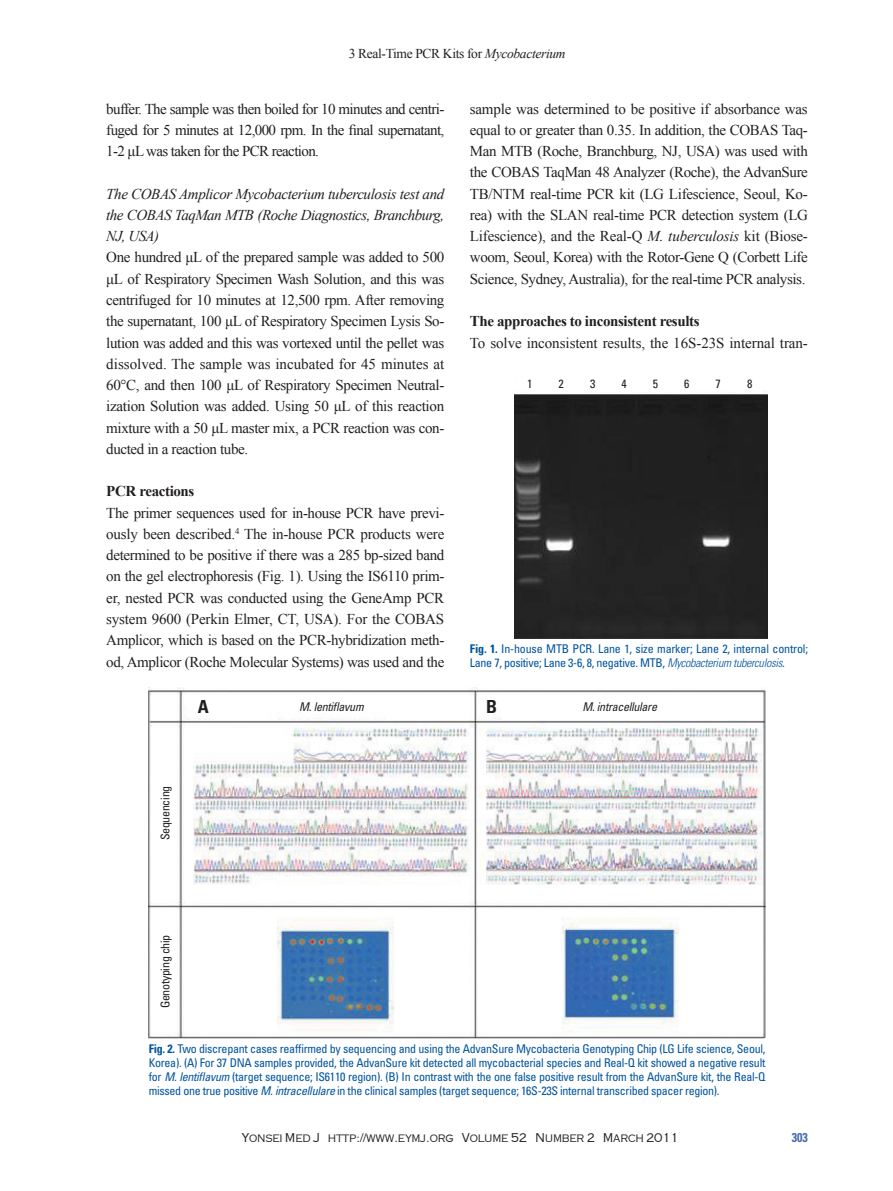
<style>
.page{position:relative;width:893px;height:1191px;background:#fff}
.page>*{position:absolute;margin:0;border:0;box-sizing:border-box;transform-origin:0 0}
.정규{font:700 condensed 18px "Univers LT Std";color:#231f20}
.본문_YMJ{font:15px/21.3px "Times New Roman";letter-spacing:-.025em;color:#231f20;text-align:justify}
.본문_YMJ-2{font:italic 15px/21.3px "Times New Roman";letter-spacing:-.035em;color:#231f20;text-align:justify}
.본문_YMJ-3{font:15px "Times New Roman";letter-spacing:-.005em;color:#231f20}
.본문_YMJ-4{font:700 15px "Times New Roman";letter-spacing:-.025em;color:#231f20}
.런닝_YMJ{font:13.5px "Times New Roman";letter-spacing:-.025em;color:#231f20}
.t1{font:700 condensed 12.75px "Univers LT Std";color:#446aab;scale:.95 1}
.사진설명_YMJ{font:condensed 12px/14.2px "Univers LT Std";letter-spacing:-.025em;color:#01549c;text-align:justify}
.t2{font:300 12px "Metalcut";letter-spacing:-.025em;color:#231f20}
.사진설명_YMJ-2{font:condensed 12px "Univers LT Std";letter-spacing:-.025em;color:#231f20}
.사진설명_YMJ-3{font:italic condensed 12px "Univers LT Std";letter-spacing:-.025em;color:#231f20}
.s1{font-style:italic}
.s2{font-weight:700}
.s3{font-weight:300;font-style:italic}
</style>
<div class="page">
<img style="left:149px;top:687px;width:616px;height:351px">
<div style="left:514px;top:394px;width:253px;height:244px;background:#222"></div>
<p class="런닝_YMJ" style="left:349px;top:44px;width:218px">3 Real-Time PCR Kits for <span class="s1">Mycobacterium</span></p>
<p class="본문_YMJ" style="left:106px;top:98px;width:340px">buffer. The sample was then boiled for 10 minutes and centri&shy;fuged for 5 minutes at 12,000 rpm. In the final supernatant, 1-2 μL was taken for the PCR reaction.</p>
<p class="본문_YMJ-2" style="left:106px;top:183px;width:340px">The COBAS Amplicor Mycobacterium tuberculosis test and the COBAS TaqMan MTB (Roche Diagnostics, Branchburg, NJ, USA)</p>
<p class="본문_YMJ" style="left:106px;top:246px;width:340px">One hundred μL of the prepared sample was added to 500 μL of Respiratory Specimen Wash Solution, and this was centrifuged for 10 minutes at 12,500 rpm. After removing the supernatant, 100 μL of Respiratory Specimen Lysis So&shy;lution was added and this was vortexed until the pellet was dissolved. The sample was incubated for 45 minutes at 60°C, and then 100 μL of Respiratory Specimen Neutral&shy;ization Solution was added. Using 50 μL of this reaction mixture with a 50 μL master mix, a PCR reaction was con&shy;ducted in a reaction tube.</p>
<p class="본문_YMJ-4" style="left:106px;top:481px;width:90px">PCR reactions</p>
<p class="본문_YMJ" style="left:106px;top:502px;width:340px">The primer sequences used for in-house PCR have previ&shy;ously been described.<sup>4</sup> The in-house PCR products were determined to be positive if there was a 285 bp-sized band on the gel electrophoresis (Fig. 1). Using the IS6110 prim&shy;er, nested PCR was conducted using the GeneAmp PCR system 9600 (Perkin Elmer, CT, USA). For the COBAS Amplicor, which is based on the PCR-hybridization meth&shy;od, Amplicor (Roche Molecular Systems) was used and the</p>
<p class="본문_YMJ" style="left:470px;top:98px;width:340px">sample was determined to be positive if absorbance was equal to or greater than 0.35. In addition, the COBAS Taq-Man MTB (Roche, Branchburg, NJ, USA) was used with the COBAS TaqMan 48 Analyzer (Roche), the AdvanSure TB/NTM real-time PCR kit (LG Lifescience, Seoul, Ko&shy;rea) with the SLAN real-time PCR detection system (LG Lifescience), and the Real-Q <span class="s1">M. tuberculosis</span> kit (Biose&shy;woom, Seoul, Korea) with the Rotor-Gene Q (Corbett Life Science, Sydney, Australia), for the real-time PCR analysis.</p>
<p class="본문_YMJ-4" style="left:470px;top:311px;width:231px">The approaches to inconsistent results</p>
<p class="본문_YMJ-3" style="left:470px;top:332px;width:340px">To solve inconsistent results, the 16S-23S internal tran-</p>
<p class="사진설명_YMJ-2" style="left:527px;top:376px;width:7px">1</p>
<p class="사진설명_YMJ-2" style="left:559px;top:376px;width:7px">2</p>
<p class="사진설명_YMJ-2" style="left:590px;top:376px;width:7px">3</p>
<p class="사진설명_YMJ-2" style="left:621px;top:376px;width:7px">4</p>
<p class="사진설명_YMJ-2" style="left:653px;top:376px;width:7px">5</p>
<p class="사진설명_YMJ-2" style="left:684px;top:376px;width:7px">6</p>
<p class="사진설명_YMJ-2" style="left:716px;top:376px;width:7px">7</p>
<p class="사진설명_YMJ-2" style="left:747px;top:376px;width:7px">8</p>
<p class="사진설명_YMJ" style="left:470px;top:641px;width:340px"><span class="s2">Fig. 1.</span> In-house MTB PCR. Lane 1, size marker; Lane 2, internal control;<br>Lane 7, positive; Lane 3-6, 8, negative. MTB, <span class="s3">Mycobacterium tuberculosis</span>.</p>
<p class="정규" style="left:198px;top:696px;width:12px">A</p>
<p class="사진설명_YMJ-3" style="left:299px;top:699px;width:66px">M. lentiflavum</p>
<p class="정규" style="left:486px;top:696px;width:12px">B</p>
<p class="사진설명_YMJ-3" style="left:582px;top:699px;width:76px">M. intracellulare</p>
<p class="사진설명_YMJ-2" style="left:158px;top:840px;width:56px;rotate:-90deg">Sequencing</p>
<p class="사진설명_YMJ-2" style="left:158px;top:1008px;width:75px;rotate:-90deg">Genotyping chip</p>
<p class="사진설명_YMJ" style="left:149px;top:1041px;width:618px"><span class="s2">Fig. 2.</span> Two discrepant cases reaffirmed by sequencing and using the AdvanSure Mycobacteria Genotyping Chip (LG Life science, Seoul, Korea). (A) For 37 DNA samples provided, the AdvanSure kit detected all mycobacterial species and Real-Q kit showed a negative result for <span class="s1">M. lentiflavum</span> (target sequence; IS6110 region). (B) In contrast with the one false positive result from the AdvanSure kit, the Real-Q missed one true positive <span class="s1">M. intracellulare</span> in the clinical samples (target sequence; 16S-23S internal transcribed spacer region).</p>
<p class="t2" style="left:241px;top:1130px;width:439px">Yonsei Med J http://www.eymj.org Volume 52 Number 2 March 2011</p>
<p class="t1" style="left:792px;top:1129px;width:18px">303</p>
</div>
